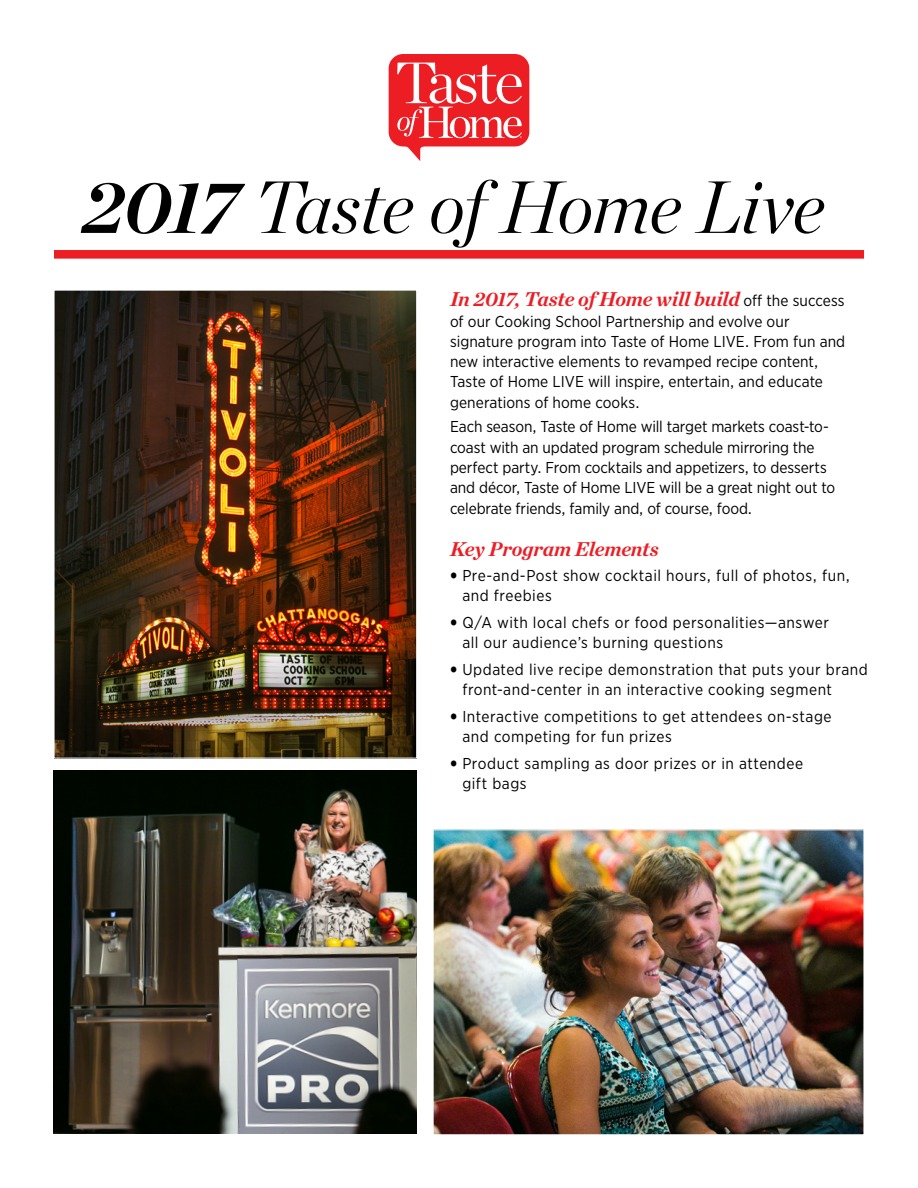
<style>
.page{position:relative;width:918px;height:1188px;background:#fff}
.page>*{position:absolute;margin:0;border:0;box-sizing:border-box;transform-origin:0 0}
.t1{font:italic 300 73.8px "Chronicle Display";letter-spacing:-.02em;color:#000}
.t2{font:italic 700 20.4px "Chronicle Deck";letter-spacing:-.01em;color:#ed1d24}
.t3{font:15.75px/20.2px "Gotham Narrow";letter-spacing:.005em;color:#000}
.t4{font:15.75px/20.2px "Gotham Narrow";letter-spacing:.035em;color:#000}
.s1{font-weight:700}
.s2{font-family:"Gotham Narrow";font-weight:400;font-style:normal;font-size:15.75px;color:#000}
.s3{font-weight:900}
</style>
<div class="page">
<div style="left:54px;top:250px;width:810px;height:9px;background:#ed1d24"></div>
<svg style="left:389px;top:54px;width:140px;height:107px"></svg>
<img style="left:53px;top:771px;width:364px;height:363px">
<img style="left:435px;top:832px;width:427px;height:301px">
<img style="left:56px;top:292px;width:359px;height:464px">
<h1 class="t1" style="left:82px;top:150px;width:744px"><span class="s1">2017</span> Taste of Home Live</h1>
<p class="t2" style="left:450px;top:283px;width:396px">In 2017, Taste of Home will build <span class="s2">off the success</span></p>
<p class="t3" style="left:450px;top:311px;width:397px">of our Cooking School Partnership and evolve our signature program into Taste of Home LIVE. From fun and new interactive elements to revamped recipe content, Taste of Home LIVE will inspire, entertain, and educate generations of home cooks.</p>
<p class="t3" style="left:450px;top:417px;width:387px">Each season, Taste of Home will target markets coast-to&shy;coast with an updated program schedule mirroring the perfect party. From cocktails and appetizers, to desserts and décor, Taste of Home LIVE will be a great night out to celebrate friends, family and, of course, food.</p>
<p class="t2" style="left:450px;top:533px;width:210px">Key Program Elements</p>
<p class="t4" style="left:462px;top:565px;width:389px;text-indent:-12px"><span class="s3">•</span> Pre-and-Post show cocktail hours, full of photos, fun, and freebies</p>
<p class="t4" style="left:462px;top:612px;width:368px;text-indent:-12px"><span class="s3">•</span> Q/A with local chefs or food personalities—answer all our audience’s burning questions</p>
<p class="t4" style="left:462px;top:659px;width:407px;text-indent:-12px"><span class="s3">•</span> Updated live recipe demonstration that puts your brand front-and-center in an interactive cooking segment</p>
<p class="t4" style="left:462px;top:706px;width:371px;text-indent:-12px"><span class="s3">•</span> Interactive competitions to get attendees on-stage and competing for fun prizes</p>
<p class="t4" style="left:462px;top:753px;width:342px;text-indent:-12px"><span class="s3">•</span> Product sampling as door prizes or in attendee gift bags</p>
</div>
